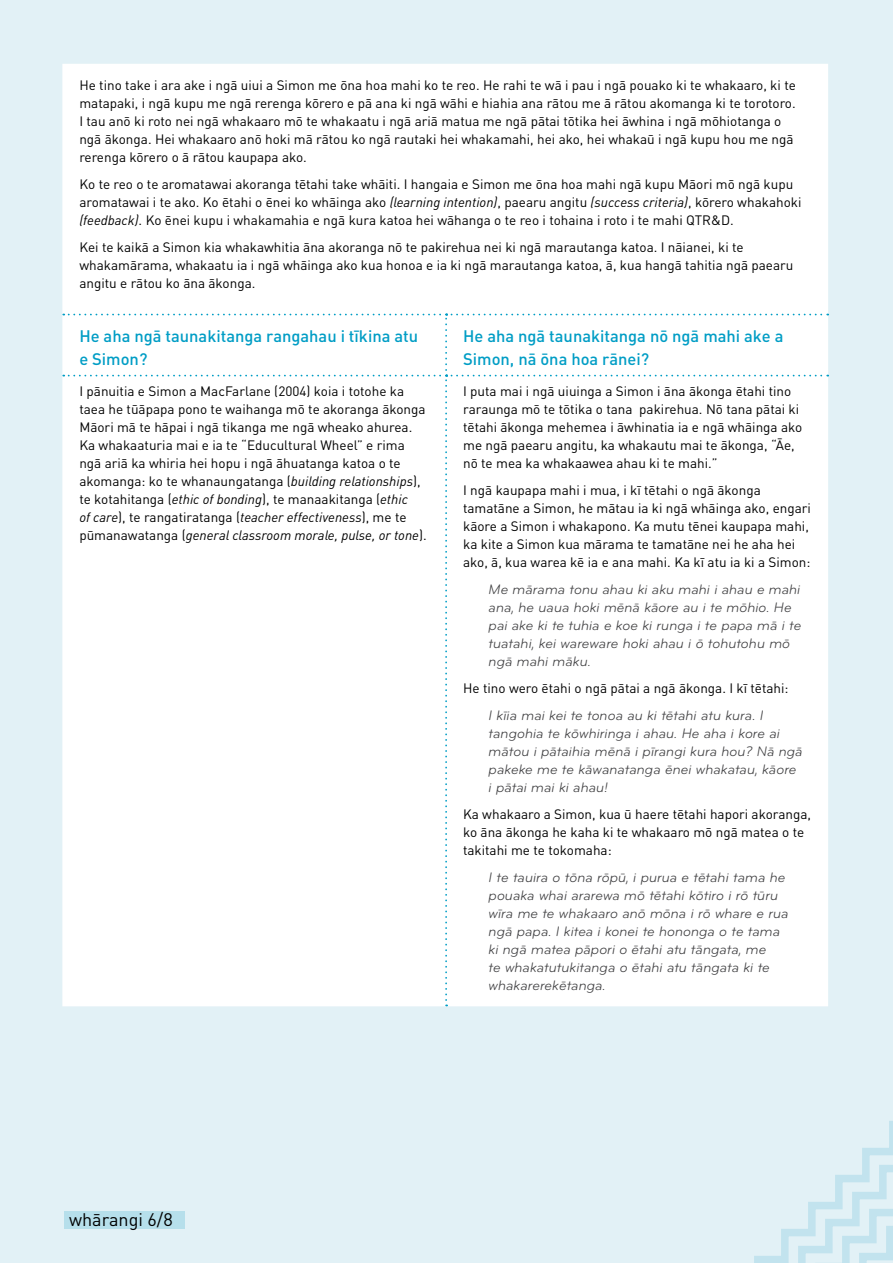
<style>
.page{position:relative;width:893px;height:1263px;background:#e2f1f6}
.page>*{position:absolute;margin:0;border:0;box-sizing:border-box;transform-origin:0 0}
.t1{font:18px "DIN Pro";color:#000}
.t2{font:500 16.5px/22.5px "DIN Pro";color:#009dc5}
.t3{font:italic 14.25px/18px "Bryant Pro";color:#3e3e40}
.t4{font:13.5px/18px "DIN Pro";color:#000}
.s1{font-style:italic}
</style>
<div class="page">
<div style="left:64px;top:1211px;width:120px;height:18px;background:#b6dfeb"></div>
<svg style="left:754px;top:1121px;width:139px;height:142px"></svg>
<div style="left:62px;top:64px;width:766px;height:942px;background:#fff"></div>
<div style="left:63px;top:314px;width:765px;height:692px;background:#fff"></div>
<p class="t4" style="left:79px;top:76px;width:718px">He tino take i ara ake i ngā uiui a Simon me ōna hoa mahi ko te reo. He rahi te wā i pau i ngā pouako ki te whakaaro, ki te matapaki, i ngā kupu me ngā rerenga kōrero e pā ana ki ngā wāhi e hiahia ana rātou me ā rātou akomanga ki te torotoro.<br>I tau anō ki roto nei ngā whakaaro mō te whakaatu i ngā ariā matua me ngā pātai tōtika hei āwhina i ngā mōhiotanga o ngā ākonga. Hei whakaaro anō hoki mā rātou ko ngā rautaki hei whakamahi, hei ako, hei whakaū i ngā kupu hou me ngā rerenga kōrero o ā rātou kaupapa ako.</p>
<p class="t4" style="left:79px;top:175px;width:724px">Ko te reo o te aromatawai akoranga tētahi take whāiti. I hangaia e Simon me ōna hoa mahi ngā kupu Māori mō ngā kupu aromatawai i te ako. Ko ētahi o ēnei ko whāinga ako <span class="s1">(learning intention)</span>, paearu angitu <span class="s1">(success criteria)</span>, kōrero whakahoki <span class="s1">(feedback)</span>. Ko ēnei kupu i whakamahia e ngā kura katoa hei wāhanga o te reo i tohaina i roto i te mahi QTR&amp;D.</p>
<p class="t4" style="left:79px;top:238px;width:716px">Kei te kaikā a Simon kia whakawhitia āna akoranga nō te pakirehua nei ki ngā marautanga katoa. I nāianei, ki te whakamārama, whakaatu ia i ngā whāinga ako kua honoa e ia ki ngā marautanga katoa, ā, kua hangā tahitia ngā paearu angitu e rātou ko āna ākonga.</p>
<p class="t2" style="left:79px;top:324px;width:340px">He aha ngā taunakitanga rangahau i tīkina atu e Simon?</p>
<p class="t2" style="left:463px;top:324px;width:322px">He aha ngā taunakitanga nō ngā mahi ake a<br>Simon, nā ōna hoa rānei?</p>
<p class="t4" style="left:79px;top:382px;width:349px">I pānuitia e Simon a MacFarlane (2004) koia i totohe ka taea he tūāpapa pono te waihanga mō te akoranga ākonga Māori mā te hāpai i ngā tikanga me ngā wheako ahurea.<br>Ka whakaaturia mai e ia te “Educultural Wheel” e rima ngā ariā ka whiria hei hopu i ngā āhuatanga katoa o te akomanga: ko te whanaungatanga (<span class="s1">building relationships</span>), te kotahitanga (<span class="s1">ethic of bonding</span>), te manaakitanga (<span class="s1">ethic<br>of care</span>), te rangatiratanga (<span class="s1">teacher effectiveness</span>), me te pūmanawatanga (<span class="s1">general classroom morale, pulse, or tone</span>).</p>
<p class="t4" style="left:463px;top:382px;width:341px">I puta mai i ngā uiuinga a Simon i āna ākonga ētahi tino raraunga mō te tōtika o tana pakirehua. Nō tana pātai ki tētahi ākonga mehemea i āwhinatia ia e ngā whāinga ako me ngā paearu angitu, ka whakautu mai te ākonga, “Āe, nō te mea ka whakaawea ahau ki te mahi.”</p>
<p class="t4" style="left:463px;top:481px;width:349px">I ngā kaupapa mahi i mua, i kī tētahi o ngā ākonga tamatāne a Simon, he mātau ia ki ngā whāinga ako, engari kāore a Simon i whakapono. Ka mutu tēnei kaupapa mahi, ka kite a Simon kua mārama te tamatāne nei he aha hei ako, ā, kua warea kē ia e ana mahi. Ka kī atu ia ki a Simon:</p>
<p class="t3" style="left:489px;top:581px;width:314px">Me mārama tonu ahau ki aku mahi i ahau e mahi ana, he uaua hoki mēnā kāore au i te mōhio. He pai ake ki te tuhia e koe ki runga i te papa mā i te tuatahi, kei wareware hoki ahau i ō tohutohu mō ngā mahi māku.</p>
<p class="t4" style="left:463px;top:679px;width:327px">He tino wero ētahi o ngā pātai a ngā ākonga. I kī tētahi:</p>
<p class="t3" style="left:489px;top:707px;width:316px">I kīia mai kei te tonoa au ki tētahi atu kura. I tangohia te kōwhiringa i ahau. He aha i kore ai mātou i pātaihia mēnā i pīrangi kura hou? Nā ngā pakeke me te kāwanatanga ēnei whakatau, kāore i pātai mai ki ahau!</p>
<p class="t4" style="left:463px;top:805px;width:349px">Ka whakaaro a Simon, kua ū haere tētahi hapori akoranga, ko āna ākonga he kaha ki te whakaaro mō ngā matea o te takitahi me te tokomaha:</p>
<p class="t3" style="left:489px;top:869px;width:301px">I te tauira o tōna rōpū, i purua e tētahi tama he pouaka whai ararewa mō tētahi kōtiro i rō tūru wīra me te whakaaro anō mōna i rō whare e rua ngā papa. I kitea i konei te hononga o te tama ki ngā matea pāpori o ētahi atu tāngata, me<br>te whakatutukitanga o ētahi atu tāngata ki te whakarerekētanga.</p>
<h1 class="t1" style="left:69px;top:1207px;width:105px">whārangi 6/8</h1>
</div>
